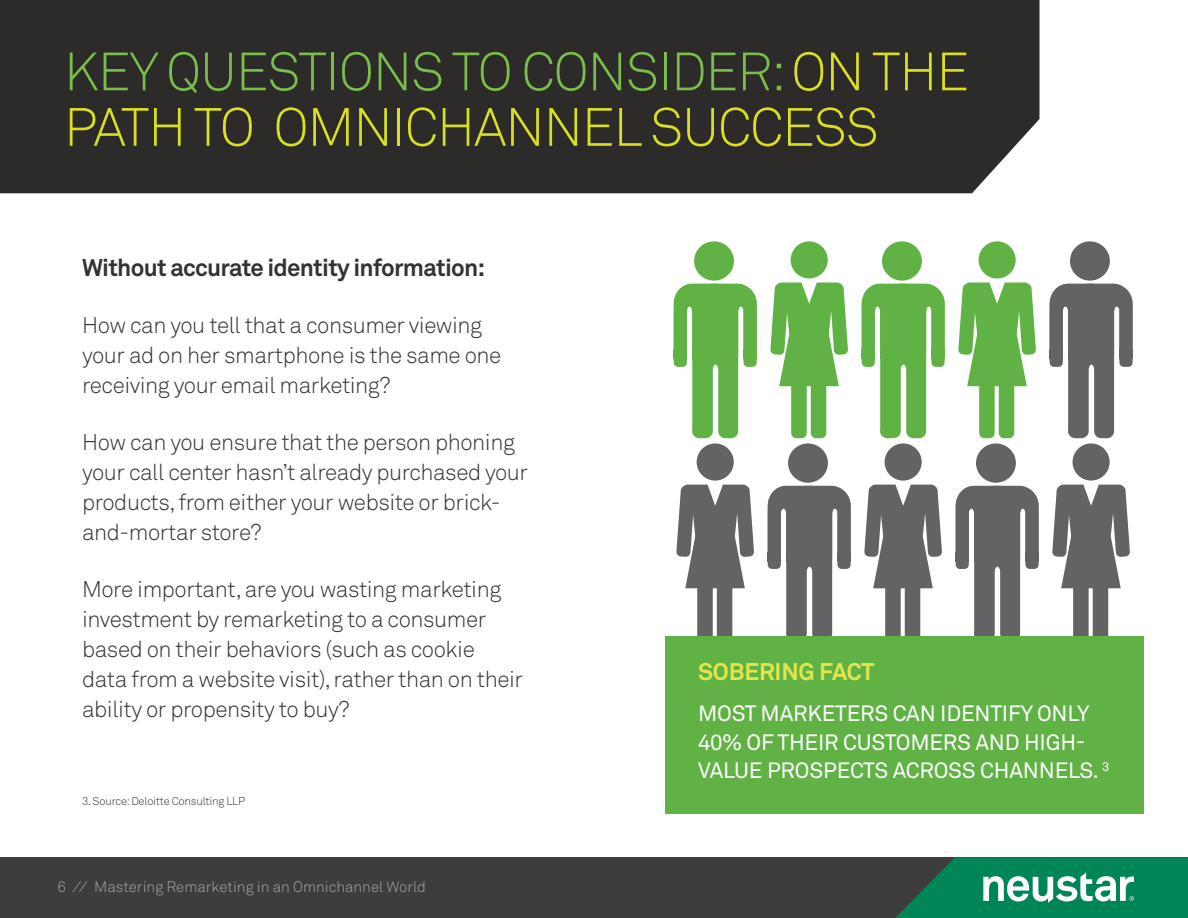
<style>
.page{position:relative;width:1188px;height:918px;background:#fff}
.page>*{position:absolute;margin:0;border:0;box-sizing:border-box;transform-origin:0 0}
.t1{font:300 53.25px/55.5px "Akkurat Pro";letter-spacing:-.02em;color:#7bbd4c}
.t2{font:700 24px "Akkurat Pro";letter-spacing:-.03em;color:#333}
.t3{font:700 23.85px "Akkurat Pro";letter-spacing:-.01em;color:#e1e64e}
.t4{font:300 22.5px/30px "Akkurat Pro";letter-spacing:-.02em;color:#333}
.t5{font:21.9px/28.3px "Akkurat Pro";letter-spacing:-.01em;color:#fff}
.t6{font:300 15px "Akkurat Pro";color:#a6a4a4}
.t7{font:300 11.25px "Akkurat Pro";letter-spacing:-.02em;color:#333}
.s1{color:#d9e022}
.s2{color:#d9e01f}
</style>
<div class="page">
<div style="left:0;top:857px;width:1188px;height:61px;background:#3e3d3c"></div>
<svg style="left:895px;top:857px;width:293px;height:61px;background:#228b65"></svg>
<div style="left:0;top:0;width:1040px;height:193px;background:#2c2b2a"></div>
<div style="left:694px;top:241px;width:40px;height:40px;background:#60b245;border-radius:50%"></div>
<svg style="left:674px;top:284px;width:83px;height:154px"></svg>
<div style="left:791px;top:241px;width:37px;height:37px;background:#60b245;border-radius:50%"></div>
<svg style="left:770px;top:283px;width:78px;height:155px"></svg>
<div style="left:882px;top:241px;width:40px;height:40px;background:#60b245;border-radius:50%"></div>
<svg style="left:862px;top:284px;width:83px;height:154px"></svg>
<div style="left:979px;top:241px;width:37px;height:37px;background:#60b245;border-radius:50%"></div>
<svg style="left:958px;top:283px;width:78px;height:155px"></svg>
<div style="left:1070px;top:241px;width:40px;height:40px;background:#636366;border-radius:50%"></div>
<svg style="left:1050px;top:284px;width:83px;height:154px"></svg>
<div style="left:697px;top:443px;width:37px;height:38px;background:#636366;border-radius:50%"></div>
<svg style="left:676px;top:485px;width:78px;height:151px"></svg>
<div style="left:788px;top:443px;width:40px;height:40px;background:#636366;border-radius:50%"></div>
<svg style="left:768px;top:486px;width:83px;height:150px"></svg>
<div style="left:885px;top:443px;width:37px;height:38px;background:#636366;border-radius:50%"></div>
<svg style="left:864px;top:485px;width:78px;height:151px"></svg>
<div style="left:976px;top:443px;width:40px;height:40px;background:#636366;border-radius:50%"></div>
<svg style="left:956px;top:486px;width:83px;height:150px"></svg>
<div style="left:1073px;top:443px;width:37px;height:38px;background:#636366;border-radius:50%"></div>
<svg style="left:1052px;top:485px;width:78px;height:151px"></svg>
<div style="left:666px;top:636px;width:478px;height:177px;background:#60b245"></div>
<p class="t1" style="left:64px;top:44px;width:907px">KEY QUESTIONS TO CONSIDER: <span class="s1">ON THE<br>PATH TO</span> <span class="s2">OMNICHANNEL SUCCESS</span></p>
<p class="t2" style="left:82px;top:253px;width:405px">Without accurate identity information:</p>
<p class="t4" style="left:82px;top:310px;width:421px">How can you tell that a consumer viewing your ad on her smartphone is the same one receiving your email marketing?</p>
<p class="t4" style="left:82px;top:427px;width:448px">How can you ensure that the person phoning your call center hasn’t already purchased your products, from either your website or brick&shy;and-mortar store?</p>
<p class="t4" style="left:82px;top:574px;width:442px">More important, are you wasting marketing investment by remarketing to a consumer based on their behaviors (such as cookie data from a website visit), rather than on their ability or propensity to buy?</p>
<p class="t7" style="left:82px;top:794px;width:164px">3. Source: Deloitte Consulting LLP</p>
<p class="t6" style="left:57px;top:878px;width:370px">6 ⁄⁄ Mastering Remarketing in an Omnichannel World</p>
<p class="t3" style="left:698px;top:657px;width:178px">SOBERING FACT</p>
<p class="t5" style="left:698px;top:700px;width:413px">MOST MARKETERS CAN IDENTIFY ONLY<br>40% OF THEIR CUSTOMERS AND HIGH-<br>VALUE PROSPECTS ACROSS CHANNELS. <sup>3</sup></p>
</div>
